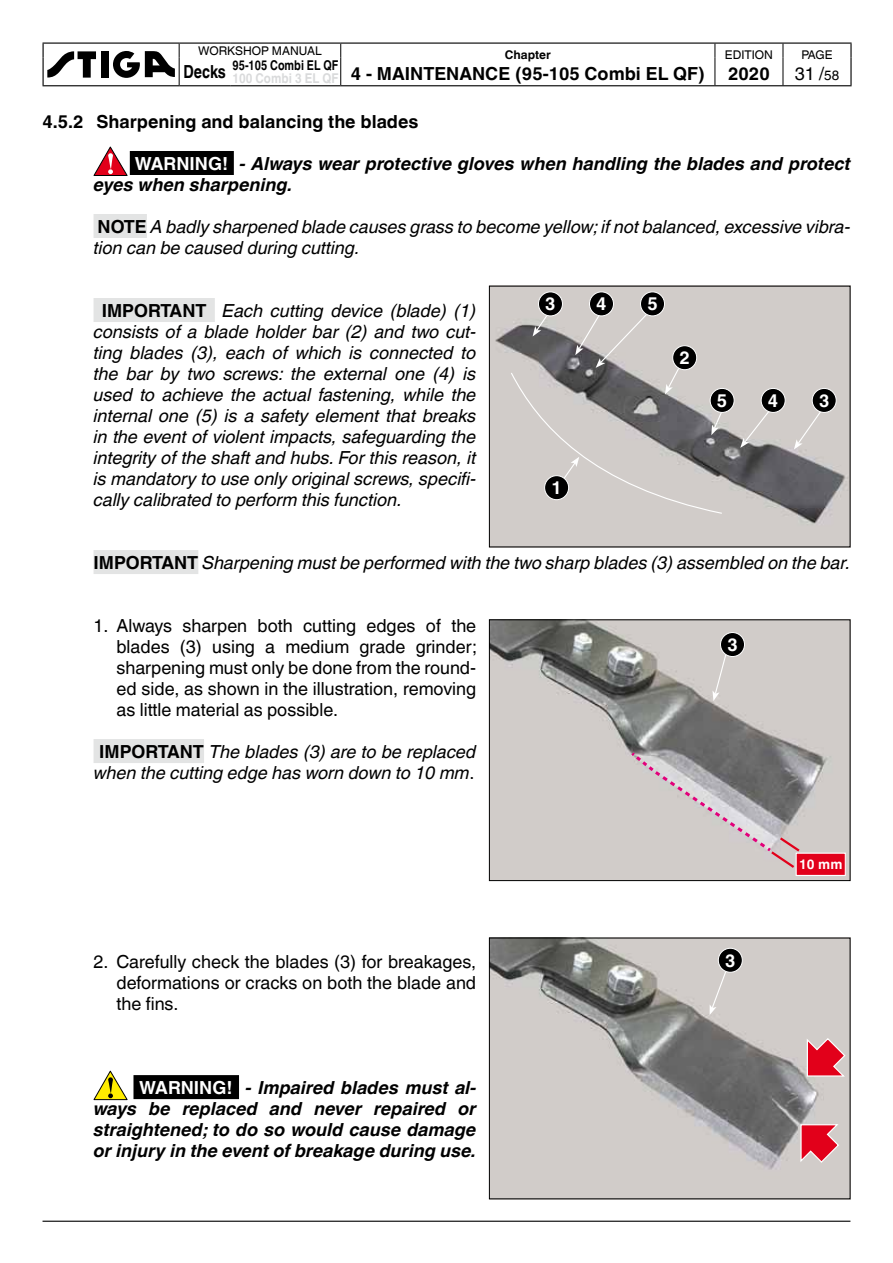
<style>
.page{position:relative;width:893px;height:1263px;background:#fff}
.page>*{position:absolute;margin:0;border:0;box-sizing:border-box;transform-origin:0 0}
.t1{font:italic 18px/21px "Helvetica World";color:#000}
.t2{font:18px/21px "Helvetica World";color:#000;text-align:justify}
.t3{font:italic 700 18px/21px "Helvetica World";color:#000}
.t4{font:700 18px "Helvetica World";color:#000}
.t5{font:700 18px "Helvetica World";color:#fff}
.t6{font:700 18px "Helvetica World";color:#000;scale:.8 1}
.t7{font:700 13.5px "Helvetica World";color:#000;scale:.8 1}
.t8{font:700 13.5px "Helvetica World";color:#d9dadb;scale:.86 1}
.t9{font:700 13.5px "Helvetica World";color:#fff}
.t10{font:12px "Helvetica World";color:#000}
.t11{font:700 12px "Helvetica World";color:#000}
.s1{font-style:normal;color:#fff}
.s2{font-weight:700;font-style:normal}
.s3{font-size:13.5px}
.s4{font-style:normal}
</style>
<div class="page">
<hr style="left:43px;top:1221px;width:807px;height:1px;background:#000">
<hr style="left:43px;top:43px;width:136px;height:1px;background:#000">
<hr style="left:43px;top:85px;width:136px;height:1px;background:#000">
<hr style="left:179px;top:43px;width:51px;height:1px;background:#000">
<hr style="left:230px;top:43px;width:111px;height:1px;background:#000">
<hr style="left:341px;top:43px;width:374px;height:1px;background:#000">
<hr style="left:341px;top:85px;width:374px;height:1px;background:#000">
<svg style="left:715px;top:44px;width:1px;height:41px"></svg>
<hr style="left:715px;top:43px;width:68px;height:1px;background:#000">
<hr style="left:715px;top:85px;width:68px;height:1px;background:#000">
<svg style="left:783px;top:44px;width:1px;height:41px"></svg>
<svg style="left:850px;top:44px;width:2px;height:14px"></svg>
<hr style="left:850px;top:58px;width:2px;height:27px;background:#000">
<hr style="left:783px;top:43px;width:69px;height:1px;background:#000">
<hr style="left:783px;top:85px;width:69px;height:1px;background:#000">
<hr style="left:179px;top:85px;width:51px;height:1px;background:#000">
<svg style="left:340px;top:44px;width:1px;height:41px"></svg>
<hr style="left:230px;top:85px;width:111px;height:1px;background:#000">
<div style="left:101px;top:51px;width:7px;height:27px;background:#000"></div>
<svg style="left:43px;top:44px;width:53px;height:41px"></svg>
<svg style="left:113px;top:44px;width:67px;height:41px"></svg>
<div style="left:130px;top:151px;width:104px;height:24px;background:#000"></div>
<div style="left:94px;top:214px;width:53px;height:24px;background:#e3e4e4"></div>
<div style="left:94px;top:298px;width:121px;height:24px;background:#e3e4e4"></div>
<div style="left:94px;top:550px;width:104px;height:24px;background:#e3e4e4"></div>
<div style="left:94px;top:739px;width:110px;height:24px;background:#e3e4e4"></div>
<div style="left:133px;top:1075px;width:106px;height:24px;background:#000"></div>
<svg style="left:93px;top:146px;width:35px;height:30px"></svg>
<svg style="left:108px;top:153px;width:5px;height:16px"></svg>
<svg style="left:93px;top:1070px;width:35px;height:30px"></svg>
<svg style="left:108px;top:1077px;width:5px;height:16px"></svg>
<img style="left:491px;top:288px;width:357px;height:257px">
<div style="left:538px;top:292px;width:24px;height:24px;background:#000;border-radius:50%"></div>
<div style="left:538px;top:291px;width:25px;height:25px;border:1px solid #fff;border-radius:50%"></div>
<div style="left:589px;top:292px;width:24px;height:24px;background:#000;border-radius:50%"></div>
<div style="left:589px;top:291px;width:25px;height:25px;border:1px solid #fff;border-radius:50%"></div>
<div style="left:640px;top:292px;width:24px;height:24px;background:#000;border-radius:50%"></div>
<div style="left:640px;top:291px;width:25px;height:25px;border:1px solid #fff;border-radius:50%"></div>
<svg style="left:740px;top:398px;width:40px;height:50px;background:#c9c5c3"></svg>
<div style="left:761px;top:388px;width:24px;height:24px;background:#000;border-radius:50%"></div>
<div style="left:761px;top:388px;width:24px;height:25px;border:1px solid #fff;border-radius:50%"></div>
<div style="left:710px;top:388px;width:24px;height:24px;background:#000;border-radius:50%"></div>
<div style="left:710px;top:388px;width:24px;height:25px;border:1px solid #fff;border-radius:50%"></div>
<div style="left:794px;top:398px;width:37px;height:52px;background:#d1ccc9"></div>
<div style="left:812px;top:388px;width:24px;height:24px;background:#000;border-radius:50%"></div>
<div style="left:812px;top:388px;width:25px;height:25px;border:1px solid #fff;border-radius:50%"></div>
<svg style="left:510px;top:301px;width:218px;height:214px;background:#b0adab"></svg>
<div style="left:545px;top:476px;width:24px;height:24px;background:#000;border-radius:50%"></div>
<div style="left:544px;top:475px;width:25px;height:25px;border:1px solid #fff;border-radius:50%"></div>
<img style="left:491px;top:940px;width:357px;height:257px">
<svg style="left:710px;top:959px;width:21px;height:56px"></svg>
<div style="left:718px;top:948px;width:24px;height:24px;background:#000;border-radius:50%"></div>
<div style="left:718px;top:948px;width:25px;height:25px;border:1px solid #fff;border-radius:50%"></div>
<svg style="left:800px;top:1123px;width:40px;height:41px;background:#df5e6c"></svg>
<svg style="left:806px;top:1037px;width:40px;height:41px;background:#df5e6c"></svg>
<img style="left:491px;top:621px;width:357px;height:258px">
<div style="left:489px;top:619px;width:361px;height:262px;border:1px solid #000"></div>
<svg style="left:712px;top:652px;width:15px;height:49px"></svg>
<div style="left:720px;top:632px;width:24px;height:24px;background:#000;border-radius:50%"></div>
<div style="left:720px;top:632px;width:25px;height:25px;border:1px solid #fff;border-radius:50%"></div>
<div style="left:796px;top:853px;width:49px;height:22px;background:#e2001a"></div>
<div style="left:796px;top:853px;width:50px;height:23px;border:1px solid #fff"></div>
<svg style="left:629px;top:750px;width:173px;height:120px;background:#b5aeaf"></svg>
<p class="t10" style="left:198px;top:44px;width:125px">WORKSHOP MANUAL</p>
<p class="t11" style="left:505px;top:48px;width:47px">Chapter</p>
<p class="t4" style="left:351px;top:63px;width:355px">4 - MAINTENANCE (95-105 Combi EL QF)</p>
<p class="t10" style="left:725px;top:48px;width:50px">EDITION</p>
<p class="t4" style="left:728px;top:63px;width:43px">2020</p>
<p class="t10" style="left:801px;top:48px;width:33px">PAGE</p>
<p class="t7" style="left:233px;top:58px;width:134px">95-105 Combi EL QF</p>
<p class="t8" style="left:232px;top:70px;width:125px">100 Combi 3 EL QF</p>
<p class="t4" style="left:43px;top:111px;width:377px">4.5.2 Sharpening and balancing the blades</p>
<p class="t3" style="left:94px;top:153px;width:758px;text-indent:41px"><span class="s1">WARNING!</span> - Always wear protective gloves when handling the blades and protect eyes when sharpening.</p>
<p class="t1" style="left:94px;top:216px;width:758px"><span class="s2">NOTE</span> A badly sharpened blade causes grass to become yellow; if not balanced, excessive vibra&shy;tion can be caused during cutting.</p>
<p class="t6" style="left:183px;top:61px;width:55px">Decks</p>
<p class="t2" style="left:795px;top:63px;width:46px">31 /<span class="s3">58</span></p>
<p class="t1" style="left:94px;top:300px;width:384px;text-align:justify;text-indent:8px"><span class="s2">IMPORTANT</span> Each cutting device (blade) (1) consists of a blade holder bar (2) and two cut&shy;ting blades (3), each of which is connected to the bar by two screws: the external one (4) is used to achieve the actual fastening, while the internal one (5) is a safety element that breaks in the event of violent impacts, safeguarding the integrity of the shaft and hubs. For this reason, it is mandatory to use only original screws, specifi&shy;cally calibrated to perform this function.</p>
<p class="t5" style="left:545px;top:294px;width:12px">3</p>
<p class="t5" style="left:596px;top:294px;width:12px">4</p>
<p class="t5" style="left:647px;top:294px;width:12px">5</p>
<p class="t5" style="left:679px;top:347px;width:12px">2</p>
<p class="t5" style="left:717px;top:390px;width:12px">5</p>
<p class="t5" style="left:768px;top:390px;width:12px">4</p>
<p class="t5" style="left:819px;top:390px;width:12px">3</p>
<p class="t5" style="left:551px;top:477px;width:12px">1</p>
<p class="t1" style="left:94px;top:552px;width:758px"><span class="s2">IMPORTANT</span> Sharpening must be performed with the two sharp blades (3) assembled on the bar.</p>
<p class="t2" style="left:116px;top:615px;width:362px;text-indent:-23px">1. Always sharpen both cutting edges of the blades (3) using a medium grade grinder; sharpening must only be done from the round&shy;ed side, as shown in the illustration, removing as little material as possible.</p>
<p class="t1" style="left:94px;top:741px;width:384px;text-align:center"><span class="s2">IMPORTANT</span> The blades (3) are to be replaced when the cutting edge has worn down to 10 mm<span class="s4">.</span></p>
<p class="t2" style="left:116px;top:951px;width:361px;text-indent:-23px">2. Carefully check the blades (3) for breakages, deformations or cracks on both the blade and the fins.</p>
<p class="t3" style="left:94px;top:1077px;width:384px;text-align:justify;text-indent:46px"><span class="s1">WARNING!</span> - Impaired blades must al&shy;ways be replaced and never repaired or straightened; to do so would cause damage or injury in the event of breakage during use.</p>
<p class="t5" style="left:727px;top:634px;width:12px">3</p>
<p class="t5" style="left:725px;top:950px;width:12px">3</p>
<p class="t9" style="left:799px;top:857px;width:45px">10 mm</p>
</div>
